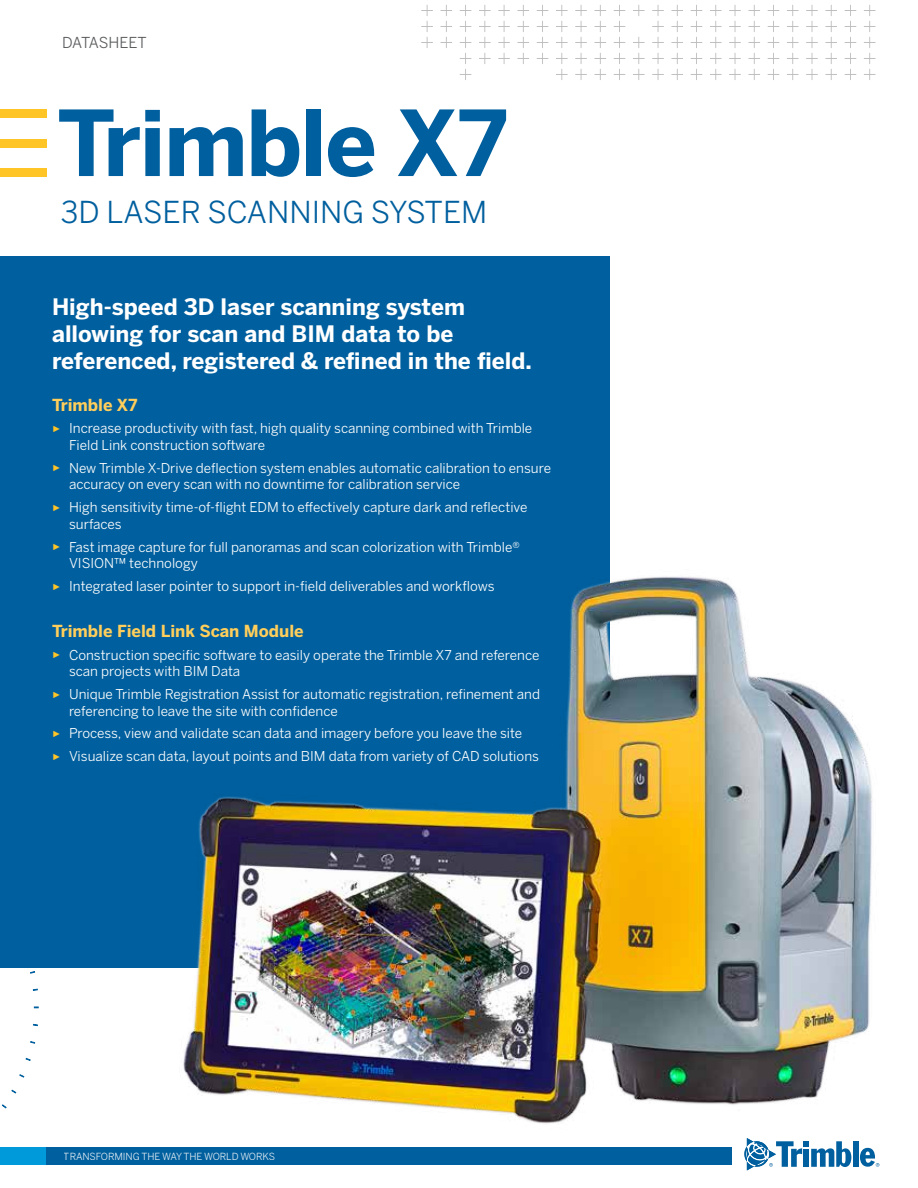
<style>
.page{position:relative;width:918px;height:1188px;background:#fff}
.page>*{position:absolute;margin:0;border:0;box-sizing:border-box;transform-origin:0 0}
.t1{font:700 90px "Benton Sans";letter-spacing:-.02em;color:#005f9e}
.t2{font:30px "Benton Sans";color:#005f9e}
.t3{font:700 22.5px/27px "Benton Sans";color:#fff}
.t4{font:700 16.5px "Benton Sans";color:#ffce5b}
.t5{font:15px "Benton Sans";letter-spacing:-.01em;color:#58595b}
.t6{font:13.5px/16.5px "Benton Sans";color:#fff}
.t7{font:9.75px "Benton Sans";letter-spacing:-.01em;color:#fff}
.s1{font-family:"Arial";font-size:9px;color:#ffc425}
</style>
<div class="page">
<svg style="left:421px;top:5px;width:455px;height:75px"></svg>
<div style="left:0;top:110px;width:47px;height:8px;background:#ffc425"></div>
<div style="left:0;top:139px;width:47px;height:8px;background:#ffc425"></div>
<div style="left:0;top:168px;width:47px;height:8px;background:#ffc425"></div>
<div style="left:853px;top:1141px;width:5px;height:26px;background:#005f9e"></div>
<svg style="left:744px;top:1153px;width:107px;height:17px"></svg>
<svg style="left:860px;top:1153px;width:19px;height:14px"></svg>
<div style="left:0;top:1147px;width:730px;height:18px;background:#009ada"></div>
<div style="left:47px;top:1147px;width:685px;height:18px;background:#005f9e"></div>
<div style="left:0;top:257px;width:610px;height:711px;background:#005f9e"></div>
<svg style="left:30px;top:1041px;width:5px;height:3px"></svg>
<svg style="left:25px;top:1058px;width:6px;height:3px"></svg>
<svg style="left:19px;top:1074px;width:6px;height:4px"></svg>
<svg style="left:11px;top:1089px;width:6px;height:5px"></svg>
<svg style="left:2px;top:1104px;width:5px;height:5px"></svg>
<svg style="left:30px;top:971px;width:5px;height:3px"></svg>
<svg style="left:33px;top:988px;width:5px;height:3px"></svg>
<img style="left:183px;top:576px;width:692px;height:577px">
<p class="t5" style="left:62px;top:34px;width:86px">DATASHEET</p>
<h1 class="t1" style="left:57px;top:87px;width:451px">Trimble X7</h1>
<h2 class="t2" style="left:61px;top:194px;width:428px">3D LASER SCANNING SYSTEM</h2>
<h3 class="t3" style="left:52px;top:293px;width:481px">High-speed 3D laser scanning system allowing for scan and BIM data to be referenced, registered &amp; refined in the field.</h3>
<p class="t4" style="left:52px;top:394px;width:87px">Trimble X7</p>
<p class="t6" style="left:69px;top:420px;width:465px;text-indent:-17px"><span class="s1">►</span> Increase productivity with fast, high quality scanning combined with Trimble<br>Field Link construction software</p>
<p class="t6" style="left:69px;top:460px;width:484px;text-indent:-17px"><span class="s1">►</span> New Trimble X-Drive deflection system enables automatic calibration to ensure accuracy on every scan with no downtime for calibration service</p>
<p class="t6" style="left:69px;top:499px;width:460px;text-indent:-17px"><span class="s1">►</span> High sensitivity time-of-flight EDM to effectively capture dark and reflective surfaces</p>
<p class="t6" style="left:69px;top:538px;width:452px;text-indent:-17px"><span class="s1">►</span> Fast image capture for full panoramas and scan colorization with Trimble®<br>VISION™ technology</p>
<p class="t6" style="left:52px;top:578px;width:444px"><span class="s1">►</span> Integrated laser pointer to support in-field deliverables and workflows</p>
<p class="t4" style="left:52px;top:620px;width:253px">Trimble Field Link Scan Module</p>
<p class="t6" style="left:69px;top:647px;width:472px;text-indent:-17px"><span class="s1">►</span> Construction specific software to easily operate the Trimble X7 and reference scan projects with BIM Data</p>
<p class="t6" style="left:69px;top:686px;width:473px;text-indent:-17px"><span class="s1">►</span> Unique Trimble Registration Assist for automatic registration, refinement and referencing to leave the site with confidence</p>
<p class="t6" style="left:52px;top:722px;width:488px;line-height:23px"><span class="s1">►</span> Process, view and validate scan data and imagery before you leave the site<br><span class="s1">►</span> Visualize scan data, layout points and BIM data from variety of CAD solutions</p>
<p class="t7" style="left:64px;top:1150px;width:213px">TRANSFORMING THE WAY THE WORLD WORKS</p>
</div>
